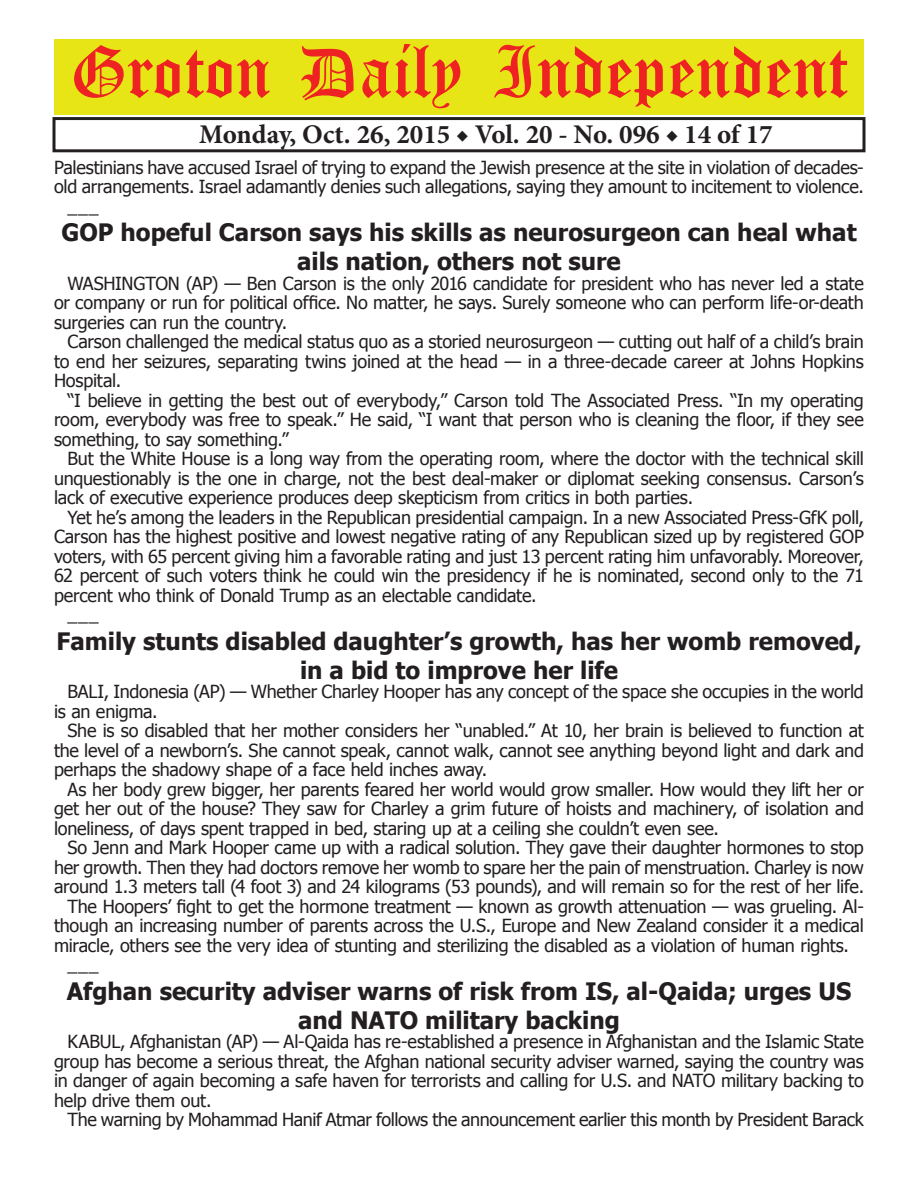
<style>
.page{position:relative;width:918px;height:1188px;background:#fff}
.page>*{position:absolute;margin:0;border:0;box-sizing:border-box;transform-origin:0 0}
.t1{font:54px "Old English Five";color:#ee2123}
.t2{font:700 27px "Minion Pro";color:#231f20}
.t3{font:700 24px/28.8px "Tahoma";color:#231f20;text-align:center}
.t4{font:18px/19.5px "Tahoma";letter-spacing:-.015em;color:#231f20;text-align:justify}
</style>
<div class="page">
<div style="left:52px;top:117px;width:814px;height:35px;border:3px solid #231f20"></div>
<div style="left:54px;top:40px;width:810px;height:75px;background:#e7e515"></div>
<h1 class="t1" style="left:70px;top:47px;width:779px">Groton Daily Independent</h1>
<h2 class="t2" style="left:199px;top:116px;width:575px">Monday, Oct. 26, 2015 ◆ Vol. 20 - No. 096 ◆ 14 of 17</h2>
<p class="t4" style="left:54px;top:156px;width:811px">Palestinians have accused Israel of trying to expand the Jewish presence at the site in violation of decades-</p>
<p class="t4" style="left:54px;top:176px;width:812px">old arrangements. Israel adamantly denies such allegations, saying they amount to incitement to violence.</p>
<p class="t4" style="left:68px;top:195px;width:33px">___</p>
<h3 class="t3" style="left:61px;top:217px;width:797px">GOP hopeful Carson says his skills as neurosurgeon can heal what ails nation, others not sure</h3>
<p class="t4" style="left:54px;top:273px;width:811px;text-indent:14px">WASHINGTON (AP) — Ben Carson is the only 2016 candidate for president who has never led a state or company or run for political office. No matter, he says. Surely someone who can perform life-or-death surgeries can run the country.</p>
<p class="t4" style="left:54px;top:331px;width:811px;text-indent:14px">Carson challenged the medical status quo as a storied neurosurgeon — cutting out half of a child’s brain to end her seizures, separating twins joined at the head — in a three-decade career at Johns Hopkins Hospital.</p>
<p class="t4" style="left:54px;top:390px;width:811px;text-indent:14px">“I believe in getting the best out of everybody,” Carson told The Associated Press. “In my operating room, everybody was free to speak.” He said, “I want that person who is cleaning the floor, if they see something, to say something.”</p>
<p class="t4" style="left:54px;top:448px;width:811px;text-indent:14px">But the White House is a long way from the operating room, where the doctor with the technical skill unquestionably is the one in charge, not the best deal-maker or diplomat seeking consensus. Carson’s lack of executive experience produces deep skepticism from critics in both parties.</p>
<p class="t4" style="left:68px;top:507px;width:798px">Yet he’s among the leaders in the Republican presidential campaign. In a new Associated Press-GfK poll,</p>
<p class="t4" style="left:54px;top:526px;width:811px">Carson has the highest positive and lowest negative rating of any Republican sized up by registered GOP</p>
<p class="t4" style="left:54px;top:546px;width:811px">voters, with 65 percent giving him a favorable rating and just 13 percent rating him unfavorably. Moreover,</p>
<p class="t4" style="left:54px;top:565px;width:811px">62 percent of such voters think he could win the presidency if he is nominated, second only to the 71</p>
<p class="t4" style="left:54px;top:584px;width:484px">percent who think of Donald Trump as an electable candidate.</p>
<p class="t4" style="left:68px;top:604px;width:33px">___</p>
<h3 class="t3" style="left:57px;top:625px;width:806px">Family stunts disabled daughter’s growth, has her womb removed, in a bid to improve her life</h3>
<p class="t4" style="left:54px;top:681px;width:811px;text-indent:14px">BALI, Indonesia (AP) — Whether Charley Hooper has any concept of the space she occupies in the world is an enigma.</p>
<p class="t4" style="left:54px;top:720px;width:811px;text-indent:14px">She is so disabled that her mother considers her “unabled.” At 10, her brain is believed to function at the level of a newborn’s. She cannot speak, cannot walk, cannot see anything beyond light and dark and perhaps the shadowy shape of a face held inches away.</p>
<p class="t4" style="left:54px;top:779px;width:812px;text-indent:14px">As her body grew bigger, her parents feared her world would grow smaller. How would they lift her or get her out of the house? They saw for Charley a grim future of hoists and machinery, of isolation and loneliness, of days spent trapped in bed, staring up at a ceiling she couldn’t even see.</p>
<p class="t4" style="left:68px;top:837px;width:798px">So Jenn and Mark Hooper came up with a radical solution. They gave their daughter hormones to stop</p>
<p class="t4" style="left:54px;top:857px;width:811px">her growth. Then they had doctors remove her womb to spare her the pain of menstruation. Charley is now</p>
<p class="t4" style="left:54px;top:876px;width:812px">around 1.3 meters tall (4 foot 3) and 24 kilograms (53 pounds), and will remain so for the rest of her life.</p>
<p class="t4" style="left:68px;top:896px;width:798px">The Hoopers’ fight to get the hormone treatment — known as growth attenuation — was grueling. Al-</p>
<p class="t4" style="left:54px;top:915px;width:811px">though an increasing number of parents across the U.S., Europe and New Zealand consider it a medical</p>
<p class="t4" style="left:54px;top:935px;width:797px">miracle, others see the very idea of stunting and sterilizing the disabled as a violation of human rights.</p>
<p class="t4" style="left:68px;top:954px;width:33px">___</p>
<h3 class="t3" style="left:67px;top:976px;width:786px">Afghan security adviser warns of risk from IS, al-Qaida; urges US and NATO military backing</h3>
<p class="t4" style="left:54px;top:1031px;width:811px;text-indent:14px">KABUL, Afghanistan (AP) — Al-Qaida has re-established a presence in Afghanistan and the Islamic State group has become a serious threat, the Afghan national security adviser warned, saying the country was in danger of again becoming a safe haven for terrorists and calling for U.S. and NATO military backing to help drive them out.</p>
<p class="t4" style="left:68px;top:1109px;width:798px">The warning by Mohammad Hanif Atmar follows the announcement earlier this month by President Barack</p>
</div>
